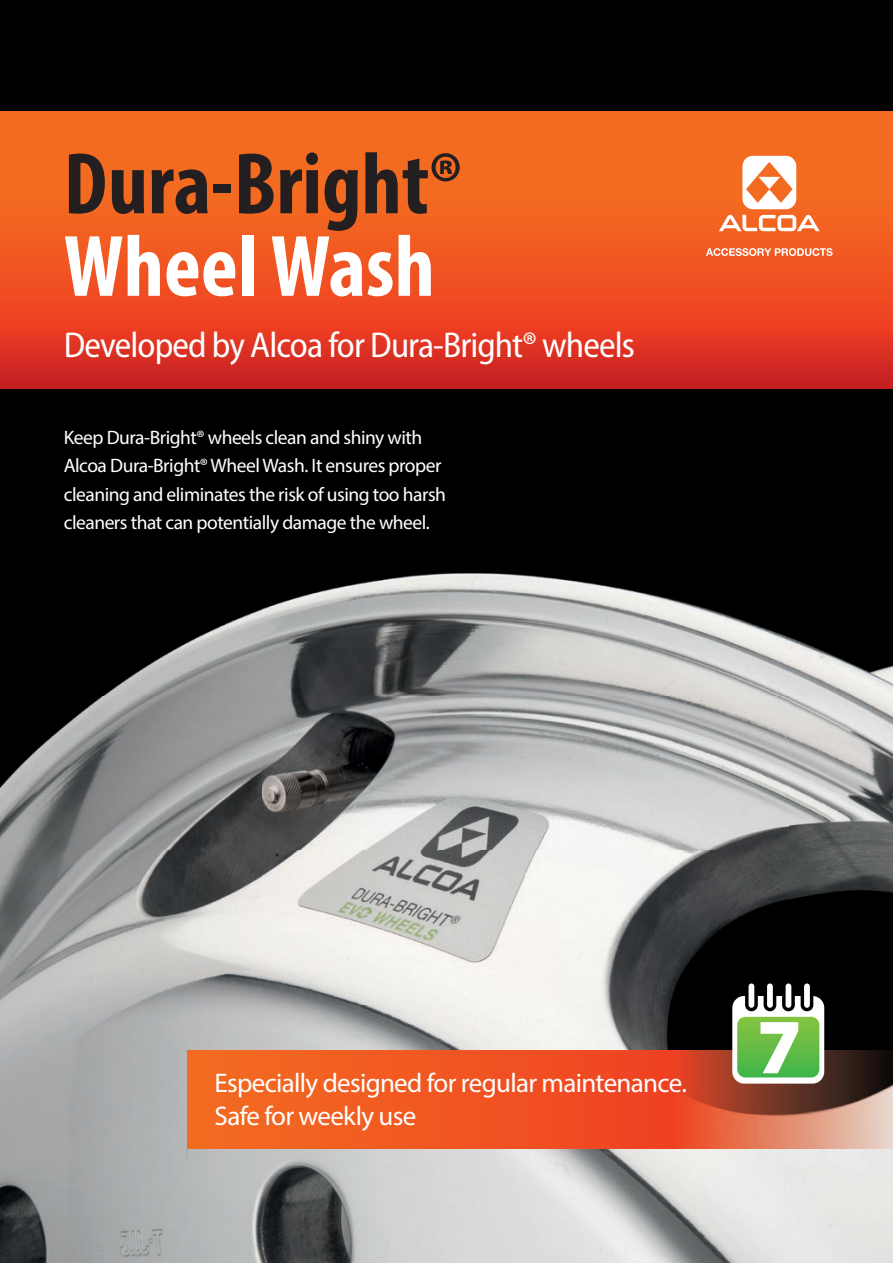
<style>
.page{position:relative;width:893px;height:1263px;background:#000}
.page>*{position:absolute;margin:0;border:0;box-sizing:border-box;transform-origin:0 0}
.t1{font:700 condensed 88.05px "Myriad Pro";color:#231f20}
.t2{font:700 condensed 88.05px "Myriad Pro";color:#fff}
.t3{font:900 78.6px "Myriad Pro";color:#fff}
.t4{font:semi-condensed 36px "Myriad Pro";letter-spacing:-.025em;color:#fff}
.t5{font:27px/32.4px "Myriad Pro";letter-spacing:-.025em;color:#fff}
.t6{font:19.5px/28.5px "Myriad Pro";letter-spacing:-.025em;color:#fff}
</style>
<div class="page">
<img style="left:0;top:573px;width:788px;height:432px">
<img style="left:788px;top:637px;width:105px;height:413px">
<img style="left:0;top:1005px;width:210px;height:258px">
<img style="left:210px;top:1005px;width:460px;height:45px">
<img style="left:210px;top:1148px;width:683px;height:115px">
<svg style="left:0;top:112px;width:893px;height:276px;background:#eb5221"></svg>
<img style="left:187px;top:1050px;width:706px;height:98px">
<svg style="left:719px;top:156px;width:101px;height:75px;background:#f79d6e"></svg>
<svg style="left:706px;top:248px;width:127px;height:8px"></svg>
<div style="left:732px;top:996px;width:92px;height:87px;background:#fff;border-radius:12px"></div>
<svg style="left:737px;top:1017px;width:82px;height:60px;background:#65bd47"></svg>
<div style="left:747px;top:982px;width:9px;height:27px;background:#fff;border-radius:5px"></div>
<div style="left:745px;top:980px;width:13px;height:31px;border:3px solid #000;border-radius:5px"></div>
<div style="left:765px;top:982px;width:10px;height:27px;background:#fff;border-radius:5px"></div>
<div style="left:764px;top:980px;width:12px;height:31px;border:3px solid #000;border-radius:5px"></div>
<div style="left:784px;top:982px;width:9px;height:27px;background:#fff;border-radius:5px"></div>
<div style="left:782px;top:980px;width:13px;height:31px;border:3px solid #000;border-radius:5px"></div>
<div style="left:802px;top:982px;width:10px;height:27px;background:#fff;border-radius:5px"></div>
<div style="left:801px;top:980px;width:12px;height:31px;border:3px solid #000;border-radius:5px"></div>
<h1 class="t1" style="left:64px;top:129px;width:400px">Dura-Bright®</h1>
<h1 class="t2" style="left:64px;top:211px;width:373px">Wheel Wash</h1>
<h3 class="t4" style="left:64px;top:325px;width:573px">Developed by Alcoa for Dura-Bright® wheels</h3>
<p class="t6" style="left:64px;top:423px;width:384px">Keep Dura-Bright® wheels clean and shiny with Alcoa Dura-Bright® Wheel Wash. It ensures proper cleaning and eliminates the risk of using too harsh cleaners that can potentially damage the wheel.</p>
<h3 class="t5" style="left:215px;top:1066px;width:474px">Especially designed for regular maintenance.<br>Safe for weekly use</h3>
<h2 class="t3" style="left:757px;top:1002px;width:47px">7</h2>
</div>
